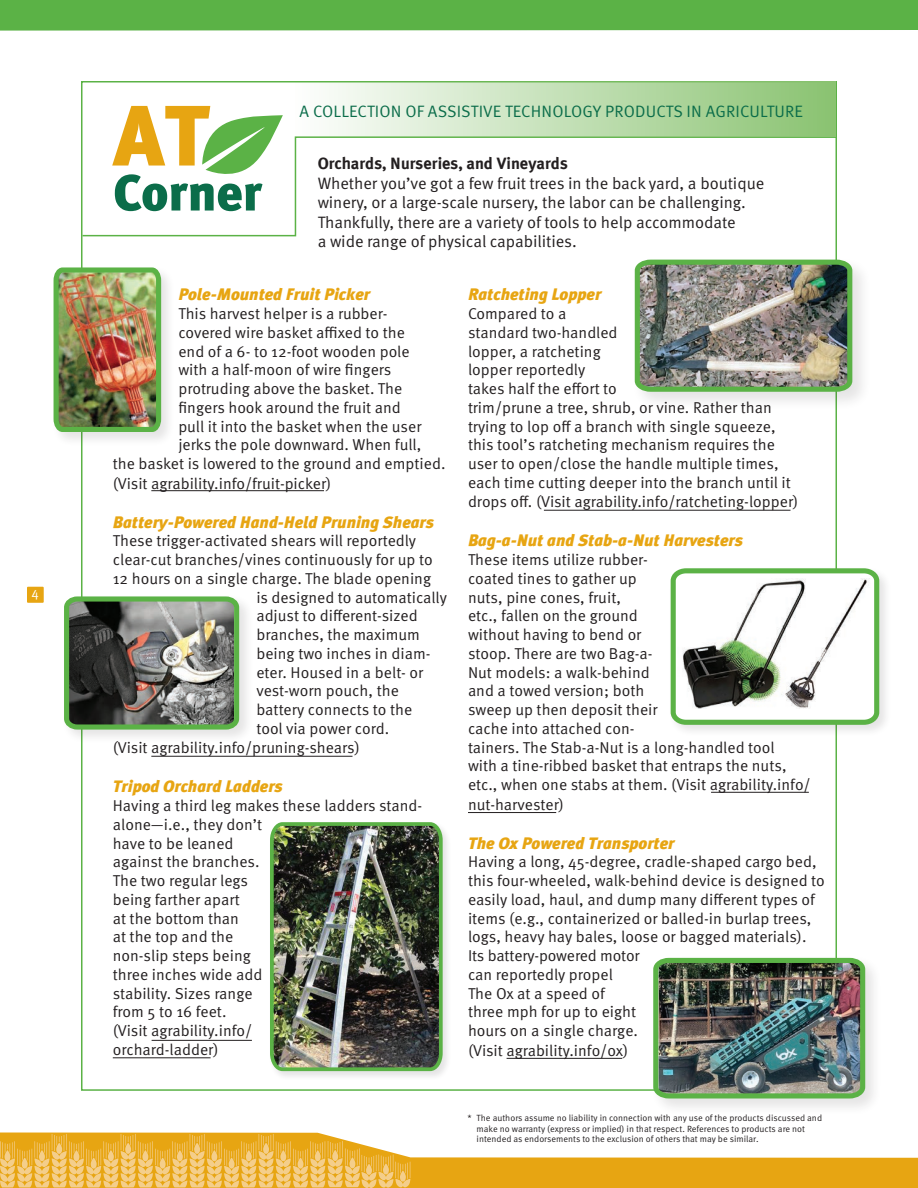
<style>
.page{position:relative;width:918px;height:1188px;background:#fff}
.page>*{position:absolute;margin:0;border:0;box-sizing:border-box;transform-origin:0 0}
.t1{font:900 85.5px "Meta Plus";color:#e7a512}
.t2{font:900 51px "Meta Plus";color:#0b6d4a}
.t3{font:16.5px/19.5px "Meta Pro Norm";letter-spacing:-.005em;color:#231f20}
.t4{font:italic 900 16.5px "Meta Plus";color:#e7a512}
.t5{font:16.5px "Meta Pro Norm";letter-spacing:.01em;color:#0b6d4a}
.t6{font:700 16.5px "Meta Plus";color:#231f20}
.t7{font:15.75px/18.8px "Meta Pro Norm";color:#231f20}
.t8{font:13.5px "Meta Pro Norm";color:#fff}
.t9{font:9px/10.5px "Meta Pro Norm";color:#231f20}
</style>
<div class="page">
<div style="left:0;top:0;width:918px;height:31px;background:#5bb246"></div>
<svg style="left:0;top:1133px;width:918px;height:55px;fill:#e7a512"></svg>
<svg style="left:0;top:1134px;width:411px;height:54px;background:#edba50"></svg>
<div style="left:27px;top:587px;width:17px;height:16px;background:#e7a512"></div>
<svg style="left:211px;top:115px;width:72px;height:21px"></svg>
<svg style="left:81px;top:136px;width:756px;height:101px"></svg>
<div style="left:295px;top:81px;width:541px;height:55px;background:linear-gradient(to right,#fefefd,#89c371)"></div>
<div style="left:51px;top:265px;width:125px;height:182px;background:#231f20;opacity:.12"></div>
<img style="left:51px;top:265px;width:113px;height:170px">
<div style="left:269px;top:821px;width:183px;height:260px;background:#f8f7f8"></div>
<img style="left:270px;top:822px;width:175px;height:251px">
<div style="left:62px;top:594px;width:192px;height:150px;background:#231f20;opacity:.12"></div>
<svg style="left:62px;top:594px;width:180px;height:138px;background:#747d6d"></svg>
<div style="left:650px;top:955px;width:233px;height:161px;background:#231f20;opacity:.12"></div>
<img style="left:651px;top:955px;width:217px;height:146px">
<div style="left:631px;top:256px;width:240px;height:155px;background:#231f20;opacity:.12"></div>
<img style="left:632px;top:257px;width:223px;height:137px">
<div style="left:668px;top:566px;width:224px;height:172px;background:#231f20;opacity:.12"></div>
<svg style="left:668px;top:566px;width:214px;height:161px"></svg>
<hr style="left:151px;top:490px;width:173px;height:1px;background:#231f20">
<hr style="left:151px;top:756px;width:202px;height:1px;background:#231f20">
<hr style="left:152px;top:1040px;width:100px;height:1px;background:#231f20">
<hr style="left:113px;top:1057px;width:98px;height:1px;background:#231f20">
<hr style="left:507px;top:1058px;width:115px;height:1px;background:#231f20">
<hr style="left:468px;top:812px;width:88px;height:1px;background:#231f20">
<hr style="left:544px;top:510px;width:246px;height:1px;background:#231f20">
<hr style="left:711px;top:792px;width:98px;height:1px;background:#231f20">
<p class="t8" style="left:32px;top:582px;width:9px">4</p>
<h1 class="t1" style="left:113px;top:86px;width:98px">AT</h1>
<h2 class="t2" style="left:113px;top:163px;width:150px">Corner</h2>
<p class="t5" style="left:299px;top:99px;width:505px">A COLLECTION OF ASSISTIVE TECHNOLOGY PRODUCTS IN AGRICULTURE</p>
<p class="t6" style="left:318px;top:154px;width:252px">Orchards, Nurseries, and Vineyards</p>
<p class="t3" style="left:318px;top:172px;width:448px">Whether you’ve got a few fruit trees in the back yard, a boutique winery, or a large-scale nursery, the labor can be challenging.<br>Thankfully, there are a variety of tools to help accommodate<br>a wide range of physical capabilities.</p>
<p class="t4" style="left:178px;top:285px;width:193px">Pole-Mounted Fruit Picker</p>
<p class="t7" style="left:178px;top:303px;width:211px">This harvest helper is a rubber-</p>
<p class="t7" style="left:178px;top:322px;width:228px">covered wire basket affixed to the</p>
<p class="t7" style="left:178px;top:341px;width:233px">end of a 6- to 12-foot wooden pole</p>
<p class="t7" style="left:178px;top:360px;width:215px">with a half-moon of wire fingers</p>
<p class="t7" style="left:178px;top:378px;width:225px">protruding above the basket. The</p>
<p class="t7" style="left:178px;top:397px;width:224px">fingers hook around the fruit and</p>
<p class="t7" style="left:178px;top:416px;width:245px">pull it into the basket when the user</p>
<p class="t7" style="left:178px;top:435px;width:244px">jerks the pole downward. When full,</p>
<p class="t7" style="left:113px;top:453px;width:334px">the basket is lowered to the ground and emptied.</p>
<p class="t7" style="left:113px;top:473px;width:220px">(Visit agrability.info/fruit-picker)</p>
<p class="t4" style="left:113px;top:512px;width:323px">Battery-Powered Hand-Held Pruning Shears</p>
<p class="t7" style="left:113px;top:531px;width:305px">These trigger-activated shears will reportedly</p>
<p class="t7" style="left:113px;top:549px;width:321px">clear-cut branches/vines continuously for up to</p>
<p class="t7" style="left:113px;top:568px;width:320px">12 hours on a single charge. The blade opening</p>
<p class="t7" style="left:256px;top:587px;width:192px">is designed to automatically</p>
<p class="t7" style="left:256px;top:606px;width:163px">adjust to different-sized</p>
<p class="t7" style="left:256px;top:624px;width:165px">branches, the maximum</p>
<p class="t7" style="left:256px;top:643px;width:176px">being two inches in diam-</p>
<p class="t7" style="left:256px;top:662px;width:168px">eter. Housed in a belt- or</p>
<p class="t7" style="left:256px;top:681px;width:144px">vest-worn pouch, the</p>
<p class="t7" style="left:256px;top:699px;width:157px">battery connects to the</p>
<p class="t7" style="left:256px;top:718px;width:134px">tool via power cord.</p>
<p class="t7" style="left:113px;top:738px;width:249px">(Visit agrability.info/pruning-shears)</p>
<p class="t4" style="left:113px;top:777px;width:171px">Tripod Orchard Ladders</p>
<p class="t7" style="left:113px;top:795px;width:311px">Having a third leg makes these ladders stand&shy;alone—i.e., they don’t<br>have to be leaned<br>against the branches.<br>The two regular legs<br>being farther apart<br>at the bottom than<br>at the top and the<br>non-slip steps being<br>three inches wide add<br>stability. Sizes range<br>from 5 to 16 feet.<br>(Visit agrability.info/<br>orchard-ladder)</p>
<p class="t4" style="left:468px;top:285px;width:135px">Ratcheting Lopper</p>
<p class="t7" style="left:468px;top:303px;width:332px">Compared to a<br>standard two-handled<br>lopper, a ratcheting<br>lopper reportedly<br>takes half the effort to<br>trim/prune a tree, shrub, or vine. Rather than trying to lop off a branch with single squeeze, this tool’s ratcheting mechanism requires the user to open/close the handle multiple times, each time cutting deeper into the branch until it drops off. (Visit agrability.info/ratcheting-lopper)</p>
<p class="t4" style="left:468px;top:531px;width:276px">Bag-a-Nut and Stab-a-Nut Harvesters</p>
<p class="t7" style="left:468px;top:549px;width:344px">These items utilize rubber-<br>coated tines to gather up<br>nuts, pine cones, fruit,<br>etc., fallen on the ground<br>without having to bend or<br>stoop. There are two Bag-a-<br>Nut models: a walk-behind<br>and a towed version; both<br>sweep up then deposit their<br>cache into attached con-<br>tainers. The Stab-a-Nut is a long-handled tool<br>with a tine-ribbed basket that entraps the nuts, etc., when one stabs at them. (Visit agrability.info/ nut-harvester)</p>
<p class="t4" style="left:468px;top:833px;width:208px">The Ox Powered Transporter</p>
<p class="t7" style="left:468px;top:852px;width:358px">Having a long, 45-degree, cradle-shaped cargo bed, this four-wheeled, walk-behind device is designed to easily load, haul, and dump many different types of items (e.g., containerized or balled-in burlap trees, logs, heavy hay bales, loose or bagged materials).<br>Its battery-powered motor<br>can reportedly propel<br>The Ox at a speed of<br>three mph for up to eight<br>hours on a single charge.<br>(Visit agrability.info/ox)</p>
<p class="t9" style="left:477px;top:1112px;width:347px;text-indent:-9px">* The authors assume no liability in connection with any use of the products discussed and make no warranty (express or implied) in that respect. References to products are not intended as endorsements to the exclusion of others that may be similar.</p>
</div>
